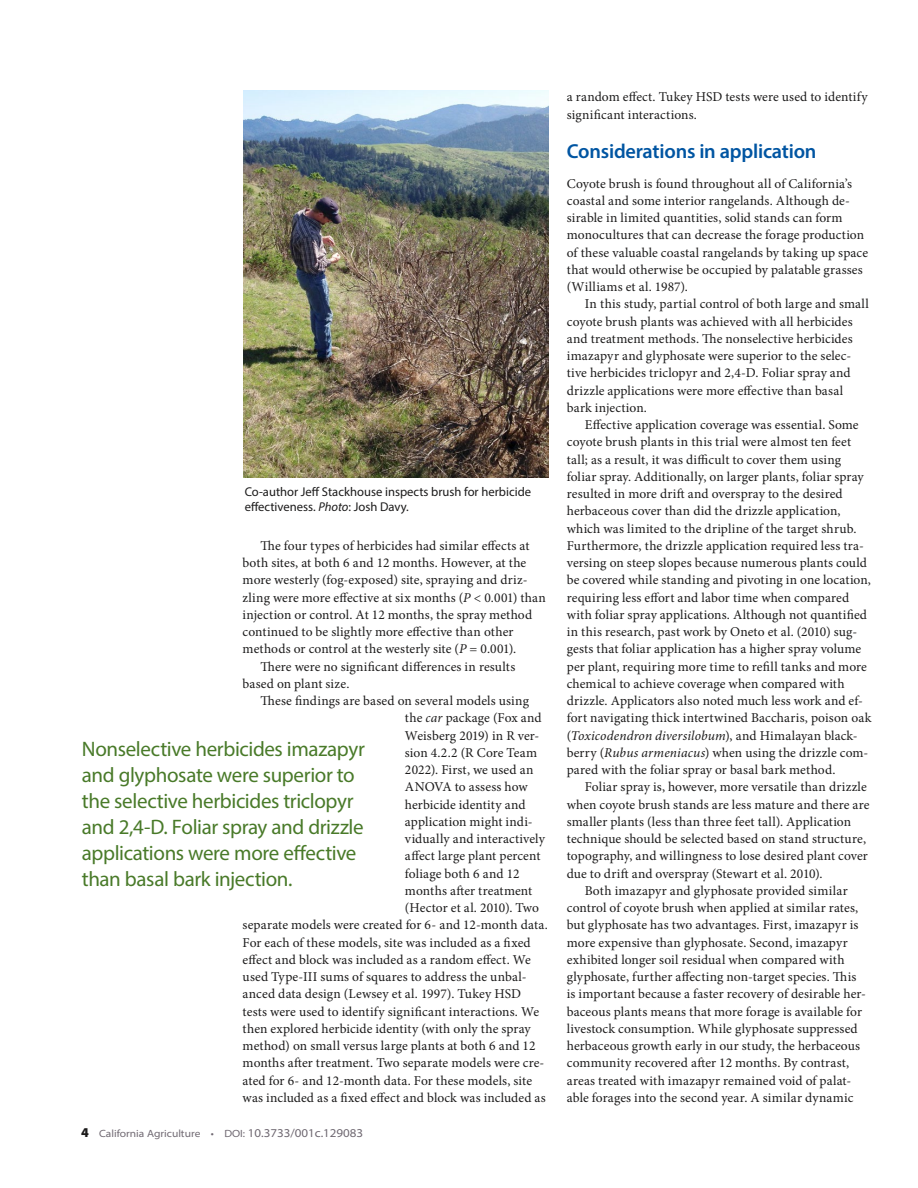
<style>
.page{position:relative;width:918px;height:1188px;background:#fff}
.page>*{position:absolute;margin:0;border:0;box-sizing:border-box;transform-origin:0 0}
.t1{font:21px/25.8px "Myriad Pro";letter-spacing:-.015em;color:#497a29}
.t2{font:600 20.25px "Myriad Pro";letter-spacing:-.01em;color:#0055a2}
.P2{font:13.5px/17.2px "Minion Pro";letter-spacing:.01em;color:#1c1b1b}
.P1{font:13.5px/17.2px "Minion Pro";letter-spacing:.01em;color:#1c1b1b}
.CP_photo{font:12.75px/15px "Myriad Pro";color:#1c1b1b}
.t3{font:semi-expanded 10.5px "Myriad Pro";color:#6e6770}
.s1{font-style:italic}
.s2{font-weight:900;font-stretch:normal;font-size:13.5px;color:#1c1b1b}
.s3{font-size:12px}
</style>
<div class="page">
<img style="left:243px;top:90px;width:306px;height:388px">
<p class="CP_photo" style="left:245px;top:484px;width:288px">Co-author Jeff Stackhouse inspects brush for herbicide effectiveness. <span class="s1">Photo</span>: Josh Davy.</p>
<p class="P2" style="left:243px;top:537px;width:305px;text-indent:18px">The four types of herbicides had similar effects at both sites, at both 6 and 12 months. However, at the more westerly (fog-exposed) site, spraying and driz&shy;zling were more effective at six months (<span class="s1">P</span> &lt; 0.001) than injection or control. At 12 months, the spray method continued to be slightly more effective than other methods or control at the westerly site (<span class="s1">P</span> = 0.001).</p>
<p class="P2" style="left:243px;top:658px;width:274px;text-indent:18px">There were no significant differences in results based on plant size.</p>
<p class="P2" style="left:261px;top:692px;width:270px">These findings are based on several models using</p>
<p class="P2" style="left:405px;top:709px;width:138px">the <span class="s1">car</span> package (Fox and</p>
<p class="P2" style="left:405px;top:727px;width:136px">Weisberg 2019) in R ver-</p>
<p class="P2" style="left:405px;top:744px;width:134px">sion 4.2.2 (R Core Team</p>
<p class="P2" style="left:405px;top:761px;width:130px">2022). First, we used an</p>
<p class="P2" style="left:405px;top:778px;width:124px">ANOVA to assess how</p>
<p class="P2" style="left:405px;top:796px;width:122px">herbicide identity and</p>
<p class="P2" style="left:405px;top:813px;width:129px">application might indi-</p>
<p class="P2" style="left:405px;top:830px;width:141px">vidually and interactively</p>
<p class="P2" style="left:405px;top:847px;width:137px">affect large plant percent</p>
<p class="P2" style="left:405px;top:865px;width:116px">foliage both 6 and 12</p>
<p class="P2" style="left:405px;top:882px;width:129px">months after treatment</p>
<p class="P2" style="left:405px;top:899px;width:135px">(Hector et al. 2010). Two</p>
<p class="P2" style="left:243px;top:916px;width:307px">separate models were created for 6- and 12-month data.</p>
<p class="P2" style="left:243px;top:934px;width:290px">For each of these models, site was included as a fixed</p>
<p class="P2" style="left:243px;top:951px;width:290px">effect and block was included as a random effect. We</p>
<p class="P2" style="left:243px;top:968px;width:286px">used Type-III sums of squares to address the unbal-</p>
<p class="P2" style="left:243px;top:985px;width:280px">anced data design (Lewsey et al. 1997). Tukey HSD</p>
<p class="P2" style="left:243px;top:1003px;width:298px">tests were used to identify significant interactions. We</p>
<p class="P2" style="left:243px;top:1020px;width:290px">then explored herbicide identity (with only the spray</p>
<p class="P2" style="left:243px;top:1037px;width:294px">method) on small versus large plants at both 6 and 12</p>
<p class="P2" style="left:243px;top:1054px;width:303px">months after treatment. Two separate models were cre-</p>
<p class="P2" style="left:243px;top:1072px;width:291px">ated for 6- and 12-month data. For these models, site</p>
<p class="P2" style="left:243px;top:1089px;width:305px">was included as a fixed effect and block was included as</p>
<h1 class="t1" style="left:82px;top:736px;width:284px">Nonselective herbicides imazapyr and glyphosate were superior to the selective herbicides triclopyr and 2,4-D. Foliar spray and drizzle applications were more effective than basal bark injection.</h1>
<p class="t3" style="left:81px;top:1127px;width:284px"><span class="s2">4</span> California Agriculture • DOI: <span class="s3">10.3733/001c.129083</span></p>
<p class="P2" style="left:567px;top:88px;width:302px">a random effect. Tukey HSD tests were used to identify significant interactions.</p>
<h2 class="t2" style="left:567px;top:139px;width:251px">Considerations in application</h2>
<p class="P1" style="left:567px;top:175px;width:303px">Coyote brush is found throughout all of California’s coastal and some interior rangelands. Although de&shy;sirable in limited quantities, solid stands can form monocultures that can decrease the forage production of these valuable coastal rangelands by taking up space that would otherwise be occupied by palatable grasses (Williams et al. 1987).</p>
<p class="P2" style="left:567px;top:295px;width:304px;text-indent:18px">In this study, partial control of both large and small coyote brush plants was achieved with all herbicides and treatment methods. The nonselective herbicides imazapyr and glyphosate were superior to the selec&shy;tive herbicides triclopyr and 2,4-D. Foliar spray and drizzle applications were more effective than basal bark injection.</p>
<p class="P2" style="left:567px;top:416px;width:306px;text-indent:18px">Effective application coverage was essential. Some coyote brush plants in this trial were almost ten feet tall; as a result, it was difficult to cover them using foliar spray. Additionally, on larger plants, foliar spray resulted in more drift and overspray to the desired herbaceous cover than did the drizzle application, which was limited to the dripline of the target shrub.<br>Furthermore, the drizzle application required less tra&shy;versing on steep slopes because numerous plants could be covered while standing and pivoting in one location, requiring less effort and labor time when compared with foliar spray applications. Although not quantified in this research, past work by Oneto et al. (2010) sug&shy;gests that foliar application has a higher spray volume per plant, requiring more time to refill tanks and more chemical to achieve coverage when compared with drizzle. Applicators also noted much less work and ef&shy;fort navigating thick intertwined Baccharis, poison oak (<span class="s1">Toxicodendron diversilobum</span>), and Himalayan black&shy;berry (<span class="s1">Rubus armeniacus</span>) when using the drizzle com&shy;pared with the foliar spray or basal bark method.</p>
<p class="P2" style="left:567px;top:778px;width:304px;text-indent:18px">Foliar spray is, however, more versatile than drizzle when coyote brush stands are less mature and there are smaller plants (less than three feet tall). Application technique should be selected based on stand structure, topography, and willingness to lose desired plant cover due to drift and overspray (Stewart et al. 2010).</p>
<p class="P2" style="left:567px;top:882px;width:301px;text-indent:18px">Both imazapyr and glyphosate provided similar control of coyote brush when applied at similar rates, but glyphosate has two advantages. First, imazapyr is more expensive than glyphosate. Second, imazapyr exhibited longer soil residual when compared with glyphosate, further affecting non-target species. This is important because a faster recovery of desirable her&shy;baceous plants means that more forage is available for livestock consumption. While glyphosate suppressed herbaceous growth early in our study, the herbaceous community recovered after 12 months. By contrast, areas treated with imazapyr remained void of palat&shy;able forages into the second year. A similar dynamic</p>
</div>
